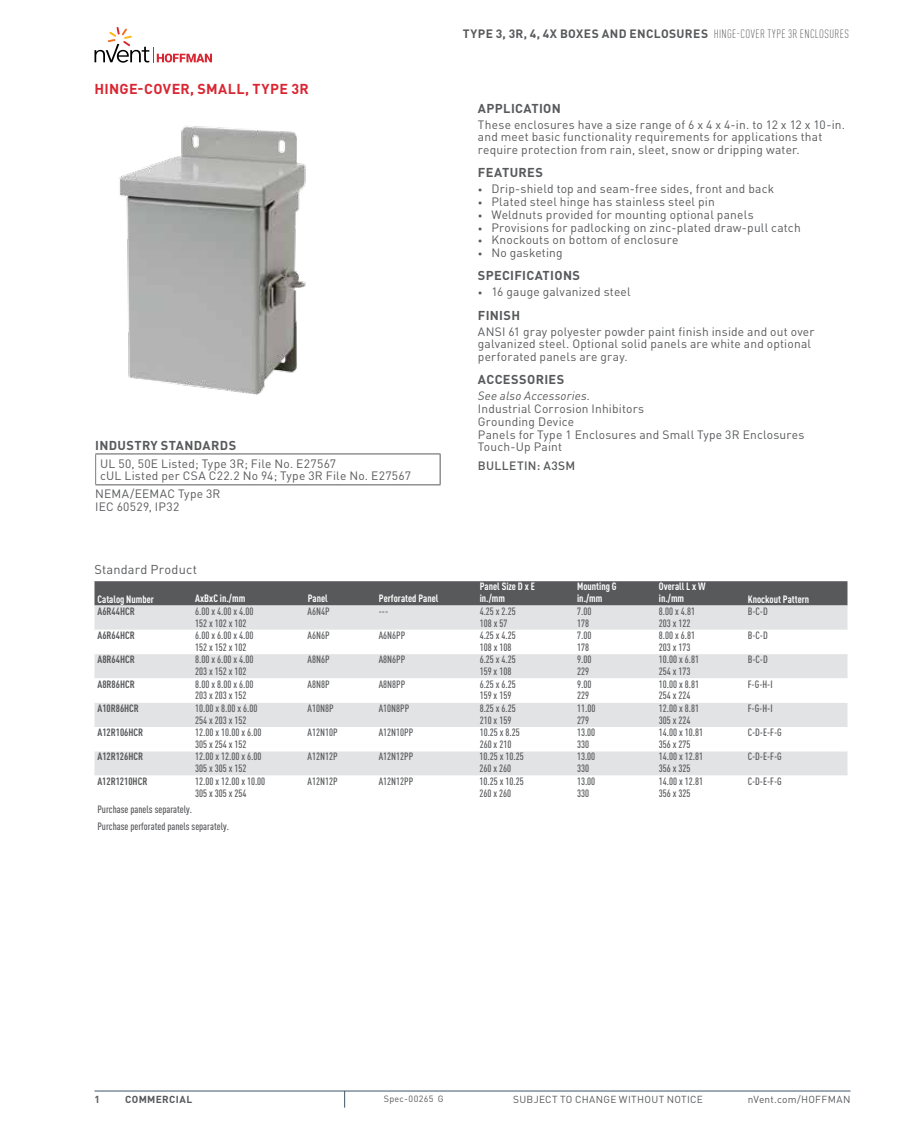
<style>
.page{position:relative;width:918px;height:1134px;background:#fff}
.page>*{position:absolute;margin:0;border:0;box-sizing:border-box;transform-origin:0 0}
.t1{font:700 14.25px "DIN Pro";letter-spacing:.02em;color:#d92632}
.t2{font:700 12.75px "DIN Pro";letter-spacing:.03em;color:#58595b}
.t3{font:12.75px "DIN Pro";letter-spacing:.015em;color:#58595b}
.t4{font:12px/12.8px "DIN Pro";letter-spacing:.015em;color:#58595b}
.t5{font:700 12px "DIN Pro";letter-spacing:.03em;color:#58595b}
.t6{font:italic 12px "DIN Pro";letter-spacing:.015em;color:#58595b}
.t7{font:500 12px "DIN Pro";letter-spacing:.035em;color:#58595b}
.t8{font:500 condensed 10.5px/12px "DIN Pro";color:#58595b}
.t9{font:700 condensed 10.5px/12px "DIN Pro";color:#fff}
.t10{font:700 condensed 10.5px "DIN Pro";color:#58595b}
.t11{font:10.2px "DIN Pro";letter-spacing:.025em;color:#58595b}
.t12{font:700 10.2px "DIN Pro";letter-spacing:.035em;color:#58595b}
.t13{font:9px "DIN Pro";letter-spacing:.03em;color:#58595b}
.s1{font-weight:300;font-stretch:condensed}
.s2{font-size:9px}
</style>
<div class="page">
<svg style="left:95px;top:27px;width:117px;height:36px"></svg>
<hr style="left:94px;top:1091px;width:756px;height:1px;background:#3d5567">
<svg style="left:344px;top:1091px;width:1px;height:17px"></svg>
<img style="left:119px;top:126px;width:187px;height:269px">
<hr style="left:95px;top:454px;width:346px;height:1px;background:#58595b">
<hr style="left:95px;top:484px;width:346px;height:1px;background:#58595b">
<hr style="left:440px;top:454px;width:1px;height:30px;background:#58595b">
<svg style="left:94px;top:581px;width:754px;height:25px;background:#5d5e60"></svg>
<div style="left:94px;top:606px;width:754px;height:24px;background:#e2e3e4"></div>
<svg style="left:94px;top:654px;width:754px;height:122px;fill:#e2e3e4"></svg>
<h1 class="t1" style="left:95px;top:77px;width:216px">HINGE-COVER, SMALL, TYPE 3R</h1>
<p class="t2" style="left:95px;top:435px;width:9px">INDUS</p>
<p class="t2" style="left:134px;top:435px;width:52px">TRY STANDA</p>
<p class="t2" style="left:211px;top:435px;width:18px">RDS</p>
<p class="t4" style="left:100px;top:456px;width:312px">UL 50, 50E Listed; Type 3R; File No. E27567<br>cUL Listed per CSA C22.2 No 94; Type 3R File No. E27567</p>
<p class="t4" style="left:95px;top:486px;width:127px">NEMA/EEMAC Type 3R<br>IEC 60529, IP32</p>
<p class="t5" style="left:463px;top:23px;width:388px">TYPE 3, 3R, 4, 4X BOXES AND ENCLOSURES <span class="s1">HINGE-COVER TYPE 3R ENCLOSURES</span></p>
<p class="t2" style="left:478px;top:97px;width:9px">APPLICA</p>
<p class="t2" style="left:531px;top:97px;width:16px">TION</p>
<p class="t4" style="left:478px;top:117px;width:369px">These enclosures have a size range of 6 x 4 x 4-in. to 12 x 12 x 10-in. and meet basic functionality requirements for applications that require protection from rain, sleet, snow or dripping water.</p>
<p class="t2" style="left:478px;top:162px;width:58px">FEATURES</p>
<p class="t4" style="left:478px;top:182px;width:298px"><span class="s2">•</span> Drip-shield top and seam-free sides, front and back</p>
<p class="t4" style="left:478px;top:194px;width:238px"><span class="s2">•</span> Plated steel hinge has stainless steel pin</p>
<p class="t4" style="left:478px;top:207px;width:277px"><span class="s2">•</span> Weldnuts provided for mounting optional panels</p>
<p class="t4" style="left:478px;top:220px;width:324px"><span class="s2">•</span> Provisions for padlocking on zinc-plated draw-pull catch</p>
<p class="t4" style="left:478px;top:233px;width:202px"><span class="s2">•</span> Knockouts on bottom of enclosure</p>
<p class="t4" style="left:478px;top:245px;width:86px"><span class="s2">•</span> No gasketing</p>
<p class="t2" style="left:478px;top:265px;width:8px">SPECI</p>
<p class="t2" style="left:514px;top:265px;width:44px">FICATIONS</p>
<p class="t4" style="left:478px;top:285px;width:154px"><span class="s2">•</span> 16 gauge galvanized steel</p>
<p class="t2" style="left:478px;top:304px;width:15px">FINIS</p>
<p class="t2" style="left:511px;top:304px;width:10px">H</p>
<p class="t4" style="left:478px;top:324px;width:338px">ANSI 61 gray polyester powder paint finish inside and out over galvanized steel. Optional solid panels are white and optional perforated panels are gray.</p>
<p class="t2" style="left:478px;top:369px;width:10px">ACCESSO</p>
<p class="t2" style="left:536px;top:369px;width:16px">RIES</p>
<p class="t6" style="left:478px;top:387px;width:114px">See also Accessories.</p>
<p class="t4" style="left:478px;top:401px;width:328px">Industrial Corrosion Inhibitors<br>Grounding Device<br>Panels for Type 1 Enclosures and Small Type 3R Enclosures<br>Touch-Up Paint</p>
<p class="t7" style="left:478px;top:456px;width:99px">BULLETIN: A3SM</p>
<p class="t3" style="left:94px;top:559px;width:104px">Standard Product</p>
<p class="t9" style="left:98px;top:592px;width:58px">Catalog Number</p>
<p class="t9" style="left:195px;top:592px;width:52px">AxBxC in./mm</p>
<p class="t9" style="left:308px;top:592px;width:22px">Panel</p>
<p class="t9" style="left:379px;top:592px;width:61px">Perforated Panel</p>
<p class="t9" style="left:480px;top:580px;width:57px">Panel Size D x E in./mm</p>
<p class="t9" style="left:577px;top:580px;width:41px">Mounting G in./mm</p>
<p class="t9" style="left:659px;top:580px;width:48px">Overall L x W in./mm</p>
<p class="t9" style="left:748px;top:592px;width:63px">Knockout Pattern</p>
<p class="t10" style="left:97px;top:603px;width:39px">A6R44HCR</p>
<p class="t8" style="left:195px;top:604px;width:60px">6.00 x 4.00 x 4.00<br>152 x 102 x 102</p>
<p class="t8" style="left:308px;top:604px;width:24px">A6N4P</p>
<p class="t8" style="left:379px;top:604px;width:11px">---</p>
<p class="t8" style="left:480px;top:604px;width:38px">4.25 x 2.25<br>108 x 57</p>
<p class="t8" style="left:577px;top:604px;width:16px">7.00<br>178</p>
<p class="t8" style="left:659px;top:604px;width:38px">8.00 x 4.81<br>203 x 122</p>
<p class="t8" style="left:748px;top:604px;width:22px">B-C-D</p>
<p class="t10" style="left:97px;top:627px;width:39px">A6R64HCR</p>
<p class="t8" style="left:195px;top:628px;width:60px">6.00 x 6.00 x 4.00<br>152 x 152 x 102</p>
<p class="t8" style="left:308px;top:628px;width:24px">A6N6P</p>
<p class="t8" style="left:379px;top:628px;width:28px">A6N6PP</p>
<p class="t8" style="left:480px;top:628px;width:38px">4.25 x 4.25<br>108 x 108</p>
<p class="t8" style="left:577px;top:628px;width:16px">7.00<br>178</p>
<p class="t8" style="left:659px;top:628px;width:38px">8.00 x 6.81<br>203 x 173</p>
<p class="t8" style="left:748px;top:628px;width:22px">B-C-D</p>
<p class="t10" style="left:97px;top:652px;width:39px">A8R64HCR</p>
<p class="t8" style="left:195px;top:653px;width:60px">8.00 x 6.00 x 4.00<br>203 x 152 x 102</p>
<p class="t8" style="left:308px;top:653px;width:24px">A8N6P</p>
<p class="t8" style="left:379px;top:653px;width:28px">A8N6PP</p>
<p class="t8" style="left:480px;top:653px;width:38px">6.25 x 4.25<br>159 x 108</p>
<p class="t8" style="left:577px;top:653px;width:16px">9.00<br>229</p>
<p class="t8" style="left:659px;top:653px;width:42px">10.00 x 6.81<br>254 x 173</p>
<p class="t8" style="left:748px;top:653px;width:22px">B-C-D</p>
<p class="t10" style="left:97px;top:676px;width:39px">A8R86HCR</p>
<p class="t8" style="left:195px;top:677px;width:60px">8.00 x 8.00 x 6.00<br>203 x 203 x 152</p>
<p class="t8" style="left:308px;top:677px;width:24px">A8N8P</p>
<p class="t8" style="left:379px;top:677px;width:28px">A8N8PP</p>
<p class="t8" style="left:480px;top:677px;width:38px">6.25 x 6.25<br>159 x 159</p>
<p class="t8" style="left:577px;top:677px;width:16px">9.00<br>229</p>
<p class="t8" style="left:659px;top:677px;width:42px">10.00 x 8.81<br>254 x 224</p>
<p class="t8" style="left:748px;top:677px;width:26px">F-G-H-I</p>
<p class="t10" style="left:97px;top:700px;width:43px">A10R86HCR</p>
<p class="t8" style="left:195px;top:701px;width:64px">10.00 x 8.00 x 6.00<br>254 x 203 x 152</p>
<p class="t8" style="left:308px;top:701px;width:28px">A10N8P</p>
<p class="t8" style="left:379px;top:701px;width:32px">A10N8PP</p>
<p class="t8" style="left:480px;top:701px;width:38px">8.25 x 6.25<br>210 x 159</p>
<p class="t8" style="left:577px;top:701px;width:20px">11.00<br>279</p>
<p class="t8" style="left:659px;top:701px;width:42px">12.00 x 8.81<br>305 x 224</p>
<p class="t8" style="left:748px;top:701px;width:26px">F-G-H-I</p>
<p class="t10" style="left:97px;top:724px;width:47px">A12R106HCR</p>
<p class="t8" style="left:195px;top:726px;width:68px">12.00 x 10.00 x 6.00<br>305 x 254 x 152</p>
<p class="t8" style="left:308px;top:726px;width:32px">A12N10P</p>
<p class="t8" style="left:379px;top:726px;width:36px">A12N10PP</p>
<p class="t8" style="left:480px;top:726px;width:42px">10.25 x 8.25<br>260 x 210</p>
<p class="t8" style="left:577px;top:726px;width:20px">13.00<br>330</p>
<p class="t8" style="left:659px;top:726px;width:46px">14.00 x 10.81<br>356 x 275</p>
<p class="t8" style="left:748px;top:726px;width:36px">C-D-E-F-G</p>
<p class="t10" style="left:97px;top:749px;width:47px">A12R126HCR</p>
<p class="t8" style="left:195px;top:750px;width:68px">12.00 x 12.00 x 6.00<br>305 x 305 x 152</p>
<p class="t8" style="left:308px;top:750px;width:32px">A12N12P</p>
<p class="t8" style="left:379px;top:750px;width:36px">A12N12PP</p>
<p class="t8" style="left:480px;top:750px;width:46px">10.25 x 10.25<br>260 x 260</p>
<p class="t8" style="left:577px;top:750px;width:20px">13.00<br>330</p>
<p class="t8" style="left:659px;top:750px;width:46px">14.00 x 12.81<br>356 x 325</p>
<p class="t8" style="left:748px;top:750px;width:36px">C-D-E-F-G</p>
<p class="t10" style="left:97px;top:773px;width:51px">A12R1210HCR</p>
<p class="t8" style="left:195px;top:774px;width:72px">12.00 x 12.00 x 10.00<br>305 x 305 x 254</p>
<p class="t8" style="left:308px;top:774px;width:32px">A12N12P</p>
<p class="t8" style="left:379px;top:774px;width:36px">A12N12PP</p>
<p class="t8" style="left:480px;top:774px;width:46px">10.25 x 10.25<br>260 x 260</p>
<p class="t8" style="left:577px;top:774px;width:20px">13.00<br>330</p>
<p class="t8" style="left:659px;top:774px;width:46px">14.00 x 12.81<br>356 x 325</p>
<p class="t8" style="left:748px;top:774px;width:36px">C-D-E-F-G</p>
<p class="t8" style="left:97px;top:800px;width:133px;line-height:16.6px">Purchase panels separately.<br>Purchase perforated panels separately.</p>
<p class="t12" style="left:94px;top:1091px;width:7px">1</p>
<p class="t12" style="left:125px;top:1091px;width:69px">COMMERCIAL</p>
<p class="t13" style="left:384px;top:1092px;width:61px">Spec-00265 G</p>
<p class="t11" style="left:513px;top:1091px;width:191px">SUBJECT TO CHANGE WITHOUT NOTICE</p>
<p class="t11" style="left:748px;top:1091px;width:104px">nVent.com/HOFFMAN</p>
</div>
